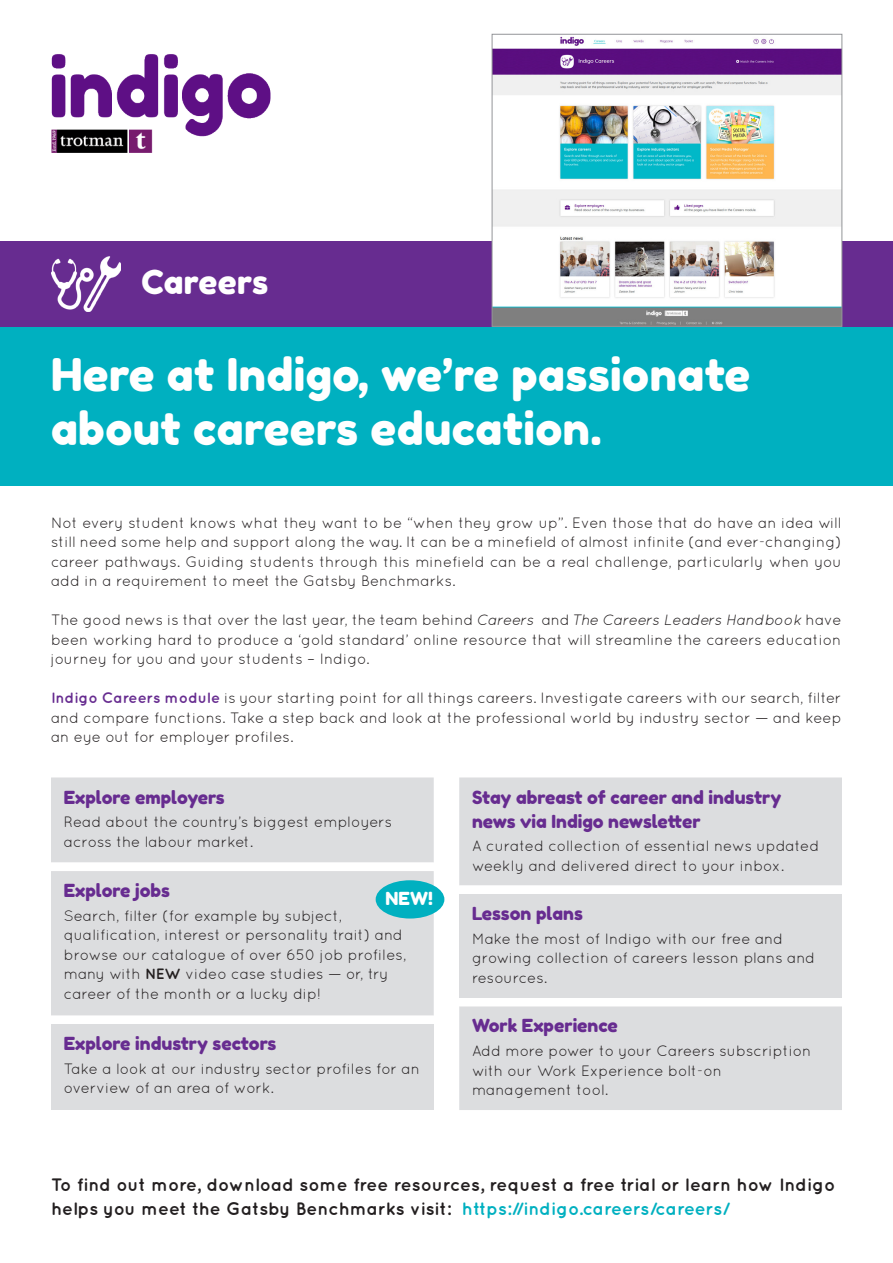
<style>
.page{position:relative;width:893px;height:1263px;background:#fff}
.page>*{position:absolute;margin:0;border:0;box-sizing:border-box;transform-origin:0 0}
.t1{font:45px/54px "Fredoka One";letter-spacing:.01em;color:#fff}
.t2{font:33px "Fredoka One";letter-spacing:.005em;color:#fff}
.t3{font:700 18px/24px "Quicksand";color:#231f20}
.t4{font:18px/24px "Fredoka One";color:#672c90}
.t5{font:18px "Fredoka One";color:#fff}
.t6{font:15px/19.5px "Quicksand";color:#231f20}
.s1{font-style:italic}
.s2{font-weight:700;color:#672c90}
.s3{font-weight:700}
.s4{color:#00b0c0}
</style>
<div class="page">
<div style="left:0;top:252px;width:893px;height:234px;background:#00b0c0"></div>
<div style="left:51px;top:777px;width:383px;height:85px;background:#dcdddf"></div>
<svg style="left:51px;top:862px;width:383px;height:248px;background:#dfe0e2"></svg>
<div style="left:51px;top:1024px;width:383px;height:85px;background:#dcdddf"></div>
<img style="left:51px;top:54px;width:220px;height:98px">
<div style="left:0;top:242px;width:893px;height:85px;background:#672c90"></div>
<img style="left:494px;top:36px;width:346px;height:289px">
<div style="left:492px;top:34px;width:350px;height:293px;border:1px solid #939598"></div>
<div style="left:459px;top:777px;width:383px;height:333px;background:#dcdddf"></div>
<svg style="left:459px;top:885px;width:383px;height:121px"></svg>
<div style="left:459px;top:894px;width:383px;height:104px;background:#dcdddf"></div>
<div style="left:376px;top:880px;width:68px;height:38px;background:#00b0c0;border-radius:50%"></div>
<img style="left:51px;top:256px;width:69px;height:55px">
<p class="t2" style="left:141px;top:262px;width:128px">Careers</p>
<p class="t1" style="left:51px;top:347px;width:701px">Here at Indigo, we’re passionate about careers education.</p>
<p class="t6" style="left:51px;top:513px;width:792px;text-align:justify">Not every student knows what they want to be “when they grow up”. Even those that do have an idea will still need some help and support along the way. It can be a minefield of almost infinite (and ever-changing) career pathways. Guiding students through this minefield can be a real challenge, particularly when you add in a requirement to meet the Gatsby Benchmarks.</p>
<p class="t6" style="left:51px;top:610px;width:792px;text-align:justify">The good news is that over the last year, the team behind <span class="s1">Careers</span> and <span class="s1">The Careers Leaders Handbook</span> have been working hard to produce a ‘gold standard’ online resource that will streamline the careers education journey for you and your students – Indigo.</p>
<p class="t6" style="left:51px;top:688px;width:792px;text-align:justify"><span class="s2">Indigo Careers module</span> is your starting point for all things careers. Investigate careers with our search, filter and compare functions. Take a step back and look at the professional world by industry sector — and keep an eye out for employer profiles.</p>
<p class="t4" style="left:64px;top:785px;width:162px">Explore employers</p>
<p class="t6" style="left:64px;top:812px;width:330px">Read about the country’s biggest employers across the labour market.</p>
<p class="t4" style="left:64px;top:878px;width:108px">Explore jobs</p>
<p class="t6" style="left:64px;top:906px;width:344px">Search, filter (for example by subject, qualification, interest or personality trait) and browse our catalogue of over 650 job profiles, many with <span class="s3">NEW</span> video case studies — or, try career of the month or a lucky dip!</p>
<p class="t4" style="left:64px;top:1031px;width:214px">Explore industry sectors</p>
<p class="t6" style="left:64px;top:1059px;width:358px">Take a look at our industry sector profiles for an overview of an area of work.</p>
<p class="t5" style="left:386px;top:887px;width:49px">NEW!</p>
<p class="t4" style="left:472px;top:785px;width:311px">Stay abreast of career and industry news via Indigo newsletter</p>
<p class="t6" style="left:472px;top:836px;width:349px">A curated collection of essential news updated weekly and delivered direct to your inbox.</p>
<p class="t4" style="left:472px;top:901px;width:112px">Lesson plans</p>
<p class="t6" style="left:472px;top:929px;width:345px">Make the most of Indigo with our free and growing collection of careers lesson plans and resources.</p>
<p class="t4" style="left:472px;top:1014px;width:147px">Work Experience</p>
<p class="t6" style="left:472px;top:1041px;width:341px">Add more power to your Careers subscription with our Work Experience bolt-on management tool.</p>
<p class="t3" style="left:51px;top:1172px;width:786px">To find out more, download some free resources, request a free trial or learn how Indigo helps you meet the Gatsby Benchmarks visit: <span class="s4">https://indigo.careers/careers/</span></p>
</div>
